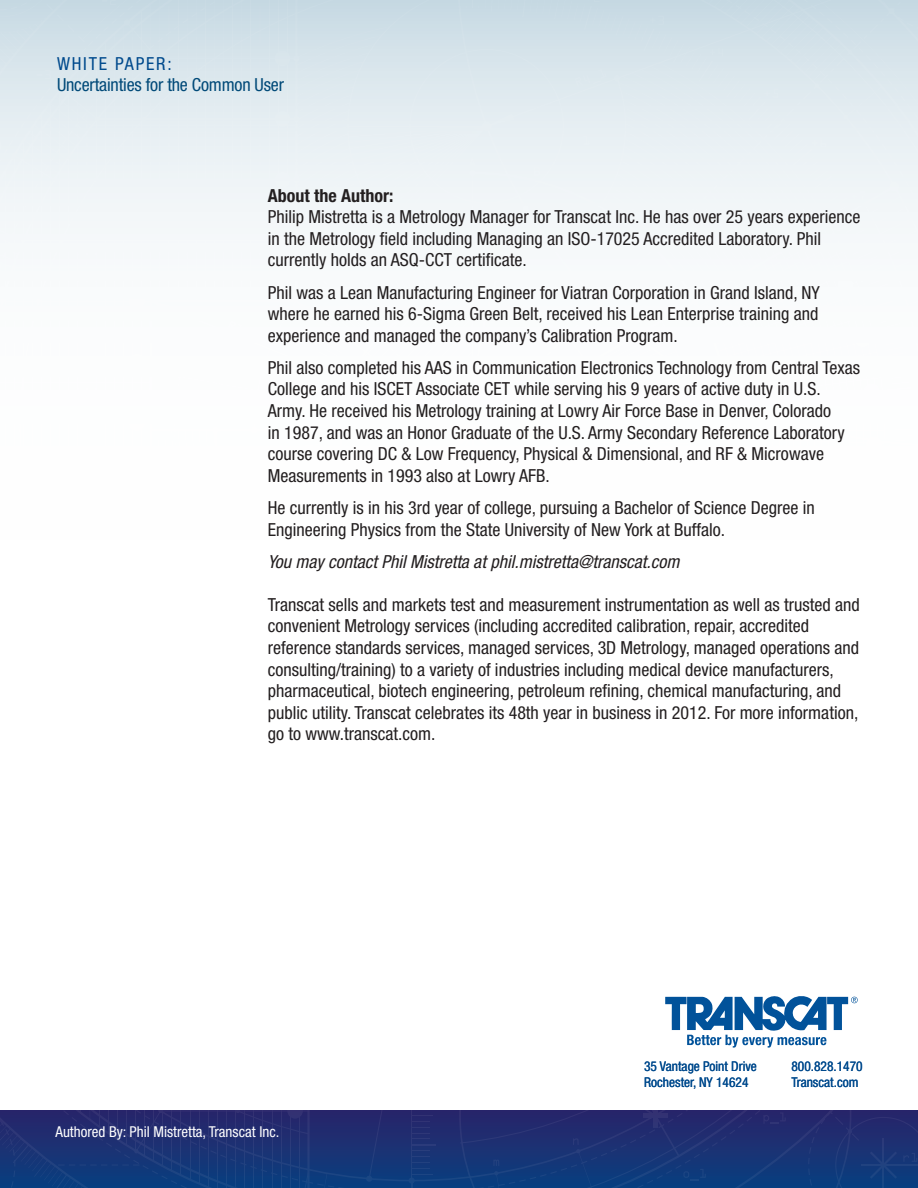
<style>
.page{position:relative;width:918px;height:1188px;background:#fff}
.page>*{position:absolute;margin:0;border:0;box-sizing:border-box;transform-origin:0 0}
.t1{font:condensed 18px/21.6px "Helvetica Neue";color:#231f20}
.t2{font:italic condensed 18px "Helvetica Neue";color:#231f20}
.t3{font:condensed 18px "Helvetica Neue";letter-spacing:-.01em;color:#004978}
.t4{font:700 condensed 18px "Helvetica Neue";color:#231f20}
.t5{font:condensed 18px "Helvetica Neue";letter-spacing:.1em;color:#004a8d}
.t6{font:condensed 15px "Helvetica Neue";color:#fff}
.t7{font:condensed 13.5px/16.2px "Helvetica Neue";color:#004a8d}
</style>
<div class="page">
<svg style="left:0;top:0;width:918px;height:234px"></svg>
<svg style="left:665px;top:996px;width:193px;height:52px"></svg>
<svg style="left:0;top:1110px;width:918px;height:78px;background:#1a3274"></svg>
<p class="t5" style="left:57px;top:53px;width:116px">WHITE PAPER:</p>
<p class="t3" style="left:57px;top:75px;width:229px">Uncertainties for the Common User</p>
<p class="t4" style="left:268px;top:184px;width:127px">About the Author:</p>
<p class="t1" style="left:268px;top:206px;width:594px">Philip Mistretta is a Metrology Manager for Transcat Inc. He has over 25 years experience in the Metrology field including Managing an ISO-17025 Accredited Laboratory. Phil currently holds an ASQ-CCT certificate.</p>
<p class="t1" style="left:268px;top:281px;width:553px;text-align:justify">Phil was a Lean Manufacturing Engineer for Viatran Corporation in Grand Island, NY where he earned his 6-Sigma Green Belt, received his Lean Enterprise training and experience and managed the company’s Calibration Program.</p>
<p class="t1" style="left:268px;top:357px;width:594px">Phil also completed his AAS in Communication Electronics Technology from Central Texas College and his ISCET Associate CET while serving his 9 years of active duty in U.S.<br>Army. He received his Metrology training at Lowry Air Force Base in Denver, Colorado<br>in 1987, and was an Honor Graduate of the U.S. Army Secondary Reference Laboratory course covering DC &amp; Low Frequency, Physical &amp; Dimensional, and RF &amp; Microwave Measurements in 1993 also at Lowry AFB.</p>
<p class="t1" style="left:268px;top:497px;width:548px">He currently is in his 3rd year of college, pursuing a Bachelor of Science Degree in<br>Engineering Physics from the State University of New York at Buffalo.</p>
<p class="t2" style="left:268px;top:551px;width:413px">You may contact Phil Mistretta at phil.mistretta@transcat.com</p>
<p class="t1" style="left:268px;top:594px;width:593px">Transcat sells and markets test and measurement instrumentation as well as trusted and convenient Metrology services (including accredited calibration, repair, accredited reference standards services, managed services, 3D Metrology, managed operations and consulting/training) to a variety of industries including medical device manufacturers, pharmaceutical, biotech engineering, petroleum refining, chemical manufacturing, and public utility. Transcat celebrates its 48th year in business in 2012. For more information, go to www.transcat.com.</p>
<p class="t6" style="left:56px;top:1123px;width:225px">Authored By: Phil Mistretta, Transcat Inc.</p>
<p class="t7" style="left:644px;top:1058px;width:114px">35 Vantage Point Drive<br>Rochester, NY 14624</p>
<p class="t7" style="left:791px;top:1058px;width:73px">800.828.1470<br>Transcat.com</p>
</div>
